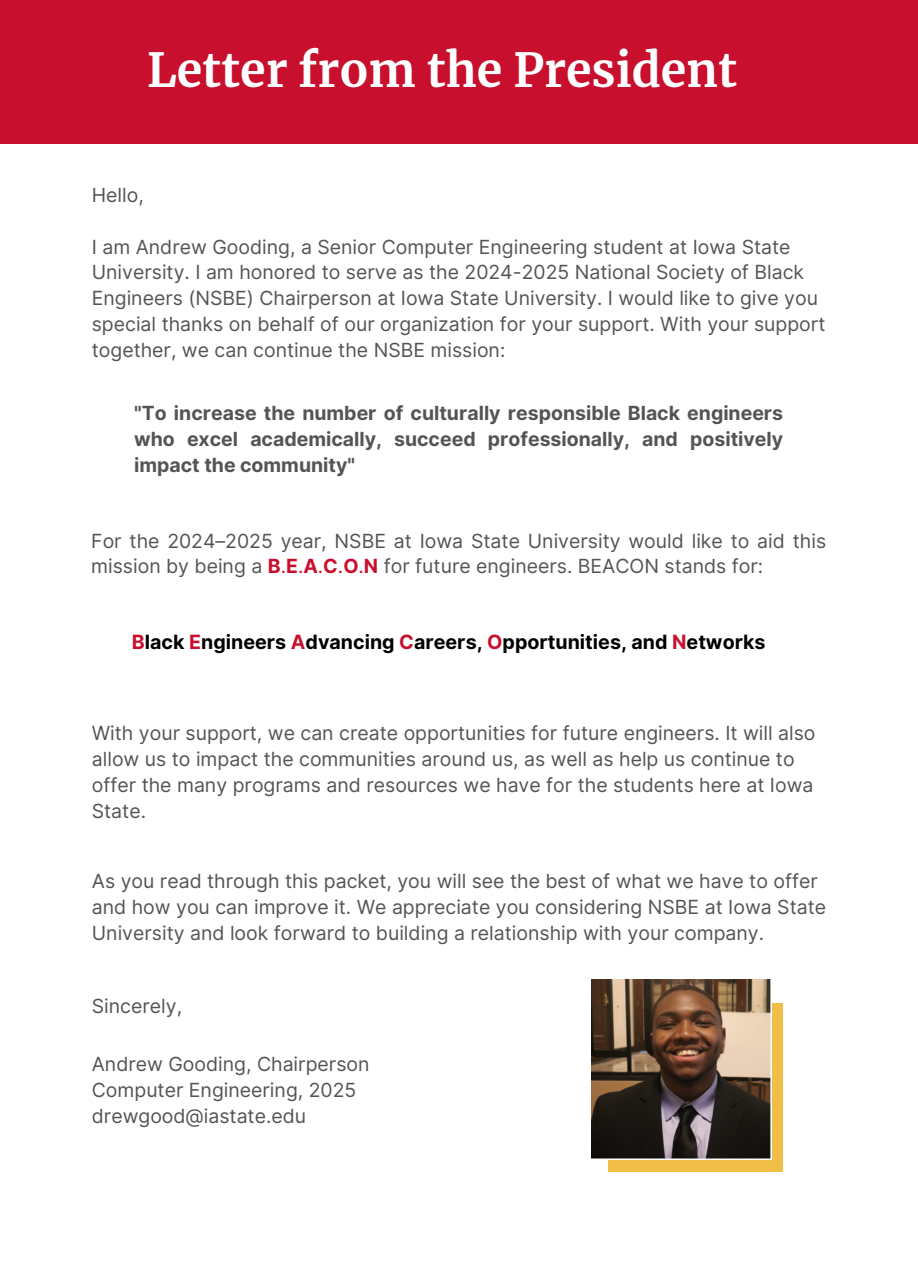
<style>
.page{position:relative;width:918px;height:1264px;background:#fff}
.page>*{position:absolute;margin:0;border:0;box-sizing:border-box;transform-origin:0 0}
.t1{font:700 46.5px "Merriweather";color:#fff}
.t2{font:700 19.65px "Inter";color:#000}
.t3{font:19.5px/25.8px "Inter";color:#545454}
.t4{font:700 19.5px/25.8px "Inter";color:#545454;text-align:justify}
.s1{font-weight:700;color:#c8102e}
.s2{color:#c8102e}
</style>
<div class="page">
<div style="left:608px;top:1003px;width:175px;height:168px;background:#f1be48"></div>
<div style="left:0;top:0;width:918px;height:144px;background:#c8102e"></div>
<svg style="left:591px;top:979px;width:180px;height:180px;background:#604d3e"></svg>
<h1 class="t1" style="left:147px;top:41px;width:591px">Letter from the President</h1>
<p class="t3" style="left:92px;top:182px;width:54px">Hello,</p>
<p class="t3" style="left:92px;top:233px;width:735px">I am Andrew Gooding, a Senior Computer Engineering student at Iowa State University. I am honored to serve as the 2024-2025 National Society of Black Engineers (NSBE) Chairperson at Iowa State University. I would like to give you special thanks on behalf of our organization for your support. With your support together, we can continue the NSBE mission:</p>
<h2 class="t4" style="left:134px;top:400px;width:651px">"To increase the number of culturally responsible Black engineers who excel academically, succeed professionally, and positively impact the community"</h2>
<p class="t3" style="left:91px;top:527px;width:736px">For the 2024–2025 year, NSBE at Iowa State University would like to aid this mission by being a <span class="s1">B</span><span class="s2">.</span><span class="s1">E</span><span class="s2">.</span><span class="s1">A</span><span class="s2">.</span><span class="s1">C</span><span class="s2">.</span><span class="s1">O</span><span class="s2">.</span><span class="s1">N</span> for future engineers. BEACON stands for:</p>
<p class="t2" style="left:132px;top:630px;width:635px"><span class="s2">B</span>lack <span class="s2">E</span>ngineers <span class="s2">A</span>dvancing <span class="s2">C</span>areers, <span class="s2">O</span>pportunities, and <span class="s2">N</span>etworks</p>
<p class="t3" style="left:92px;top:720px;width:725px">With your support, we can create opportunities for future engineers. It will also allow us to impact the communities around us, as well as help us continue to offer the many programs and resources we have for the students here at Iowa State.</p>
<p class="t3" style="left:92px;top:868px;width:736px">As you read through this packet, you will see the best of what we have to offer and how you can improve it. We appreciate you considering NSBE at Iowa State<br>University and look forward to building a relationship with your company.</p>
<p class="t3" style="left:92px;top:993px;width:92px">Sincerely,</p>
<p class="t3" style="left:92px;top:1050px;width:279px">Andrew Gooding, Chairperson</p>
<p class="t3" style="left:92px;top:1076px;width:266px">Computer Engineering, 2025</p>
<h2 class="t3" style="left:92px;top:1102px;width:216px">drewgood@iastate.edu</h2>
</div>
